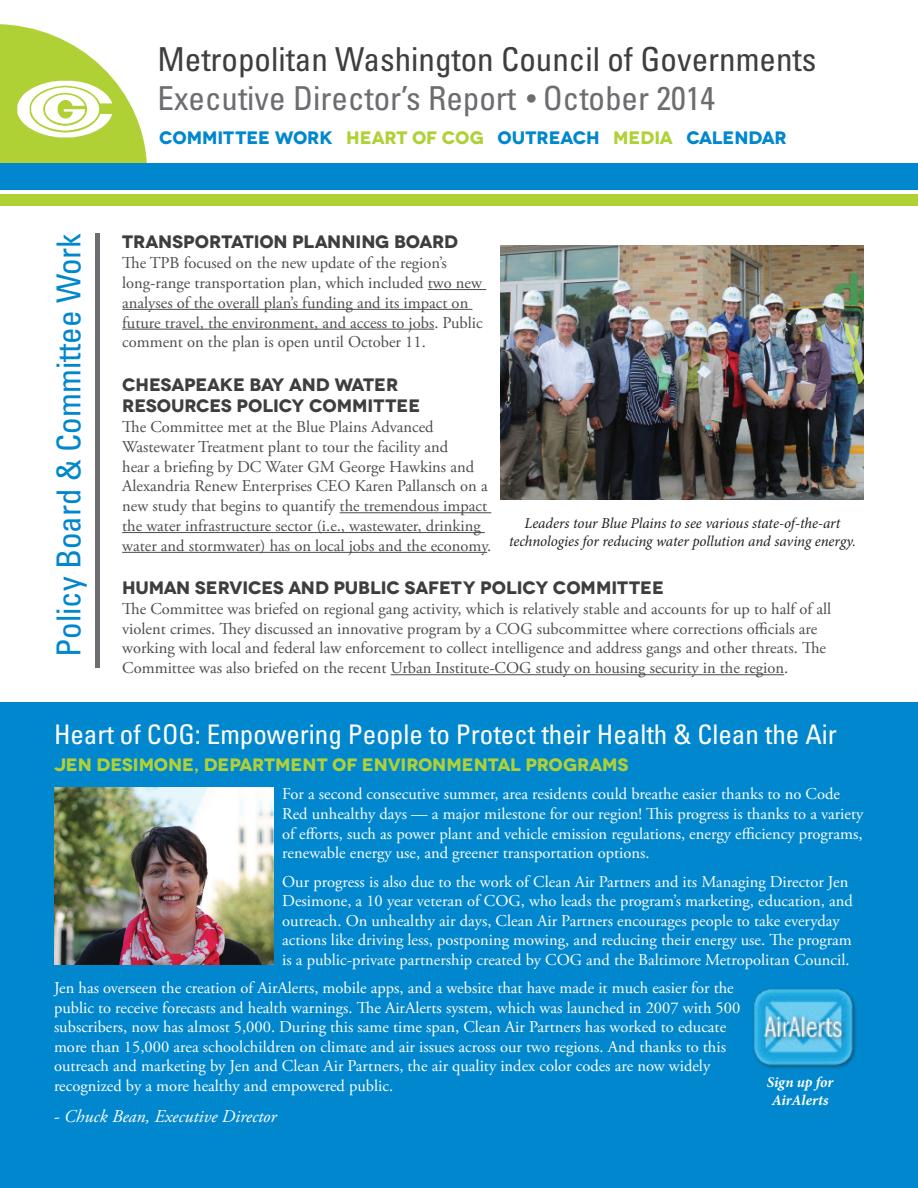
<style>
.page{position:relative;width:918px;height:1188px;background:#fff}
.page>*{position:absolute;margin:0;border:0;box-sizing:border-box;transform-origin:0 0}
.t1{font:condensed 33px/39.6px "Univers LTCYR 57";color:#3e3e3f}
.t2{font:condensed 33px "Univers LTCYR 57";color:#0087cd}
.t3{font:condensed 27px "Univers LTCYR 57";color:#fff}
.t4{font:700 18px/21.6px "Novecentowide";letter-spacing:-.01em;color:#3e3e3f}
.t5{font:700 18px "Novecentowide";color:#b0d136}
.t6{font:700 18px "Novecentowide";color:#0087cd}
.t7{font:italic 18px "Adobe Garamond Pro";color:#fff}
.t8{font:16.5px/19.5px "Adobe Garamond Pro";color:#fff}
.t9{font:16.5px/19.8px "Adobe Garamond Pro";color:#4b4c4d}
.t10{font:italic 15px/18px "Minion Pro";letter-spacing:-.005em;color:#231f20;text-align:center}
.t11{font:italic 700 15px/18px "Minion Pro";letter-spacing:-.005em;color:#fff;text-align:center}
.s1{color:#6c6d70}
.s2{font-size:24px;color:#6c6d70}
.s3{color:#b0d136}
.s4{font-style:normal}
</style>
<div class="page">
<div style="left:0;top:702px;width:918px;height:486px;background:#0087cd"></div>
<svg style="left:0;top:24px;width:147px;height:139px"></svg>
<hr style="left:428px;top:289px;width:58px;height:1px;background:#4b4c4d">
<hr style="left:122px;top:309px;width:350px;height:1px;background:#4b4c4d">
<hr style="left:122px;top:329px;width:312px;height:1px;background:#4b4c4d">
<hr style="left:340px;top:512px;width:151px;height:1px;background:#4b4c4d">
<hr style="left:122px;top:532px;width:363px;height:1px;background:#4b4c4d">
<hr style="left:122px;top:552px;width:365px;height:1px;background:#4b4c4d">
<hr style="left:391px;top:674px;width:393px;height:1px;background:#4b4c4d">
<div style="left:0;top:194px;width:918px;height:12px;background:#b0d136"></div>
<div style="left:0;top:163px;width:918px;height:26px;background:#0087cd"></div>
<img style="left:10px;top:80px;width:109px;height:58px">
<div style="left:95px;top:233px;width:5px;height:434px;background:#6c6d70"></div>
<img style="left:501px;top:245px;width:363px;height:255px">
<img style="left:55px;top:788px;width:218px;height:176px">
<img style="left:753px;top:988px;width:103px;height:81px">
<h1 class="t1" style="left:158px;top:38px;width:660px">Metropolitan Washington Council of Governments<br><span class="s1">Executive Director’s Report</span> <span class="s2">•</span> <span class="s1">October 2014</span></h1>
<p class="t6" style="left:159px;top:126px;width:629px">COMMITTEE WORK <span class="s3">HEART OF COG</span> OUTREACH <span class="s3">MEDIA</span> CALENDAR</p>
<h1 class="t2" style="left:48px;top:657px;width:426px;rotate:-90deg">Policy Board &amp; Committee Work</h1>
<p class="t4" style="left:122px;top:231px;width:338px">TRANSPORTATION PLANNING BOARD</p>
<p class="t9" style="left:122px;top:254px;width:362px">The TPB focused on the new update of the region’s long-range transportation plan, which included two new analyses of the overall plan’s funding and its impact on future travel, the environment, and access to jobs. Public comment on the plan is open until October 11.</p>
<p class="t4" style="left:122px;top:374px;width:300px">CHESAPEAKE BAY AND WATER<br>RESOURCES POLICY COMMITTEE</p>
<p class="t9" style="left:122px;top:417px;width:371px">The Committee met at the Blue Plains Advanced Wastewater Treatment plant to tour the facility and<br>hear a briefing by DC Water GM George Hawkins and Alexandria Renew Enterprises CEO Karen Pallansch on a new study that begins to quantify the tremendous impact the water infrastructure sector (i.e., wastewater, drinking water and stormwater) has on local jobs and the economy.</p>
<p class="t4" style="left:122px;top:577px;width:543px">HUMAN SERVICES AND PUBLIC SAFETY POLICY COMMITTEE</p>
<p class="t9" style="left:122px;top:599px;width:710px">The Committee was briefed on regional gang activity, which is relatively stable and accounts for up to half of all violent crimes. They discussed an innovative program by a COG subcommittee where corrections officials are working with local and federal law enforcement to collect intelligence and address gangs and other threats. The Committee was also briefed on the recent Urban Institute-COG study on housing security in the region.</p>
<p class="t10" style="left:509px;top:514px;width:348px">Leaders tour Blue Plains to see various state-of-the-art technologies for reducing water pollution and saving energy.</p>
<h2 class="t3" style="left:54px;top:717px;width:784px">Heart of COG: Empowering People to Protect their Health &amp; Clean the Air</h2>
<p class="t5" style="left:54px;top:753px;width:576px">JEN DESIMONE, DEPARTMENT OF ENVIRONMENTAL PROGRAMS</p>
<p class="t8" style="left:282px;top:785px;width:583px">For a second consecutive summer, area residents could breathe easier thanks to no Code Red unhealthy days — a major milestone for our region! This progress is thanks to a variety of efforts, such as power plant and vehicle emission regulations, energy efficiency programs, renewable energy use, and greener transportation options.</p>
<p class="t8" style="left:282px;top:872px;width:572px">Our progress is also due to the work of Clean Air Partners and its Managing Director Jen Desimone, a 10 year veteran of COG, who leads the program’s marketing, education, and outreach. On unhealthy air days, Clean Air Partners encourages people to take everyday actions like driving less, postponing mowing, and reducing their energy use. The program is a public-private partnership created by COG and the Baltimore Metropolitan Council.</p>
<p class="t8" style="left:54px;top:979px;width:688px">Jen has overseen the creation of AirAlerts, mobile apps, and a website that have made it much easier for the public to receive forecasts and health warnings. The AirAlerts system, which was launched in 2007 with 500 subscribers, now has almost 5,000. During this same time span, Clean Air Partners has worked to educate more than 15,000 area schoolchildren on climate and air issues across our two regions. And thanks to this outreach and marketing by Jen and Clean Air Partners, the air quality index color codes are now widely recognized by a more healthy and empowered public.</p>
<p class="t7" style="left:54px;top:1105px;width:224px"><span class="s4">-</span> Chuck Bean, Executive Director</p>
<p class="t11" style="left:767px;top:1073px;width:68px">Sign up for<br>AirAlerts</p>
</div>
